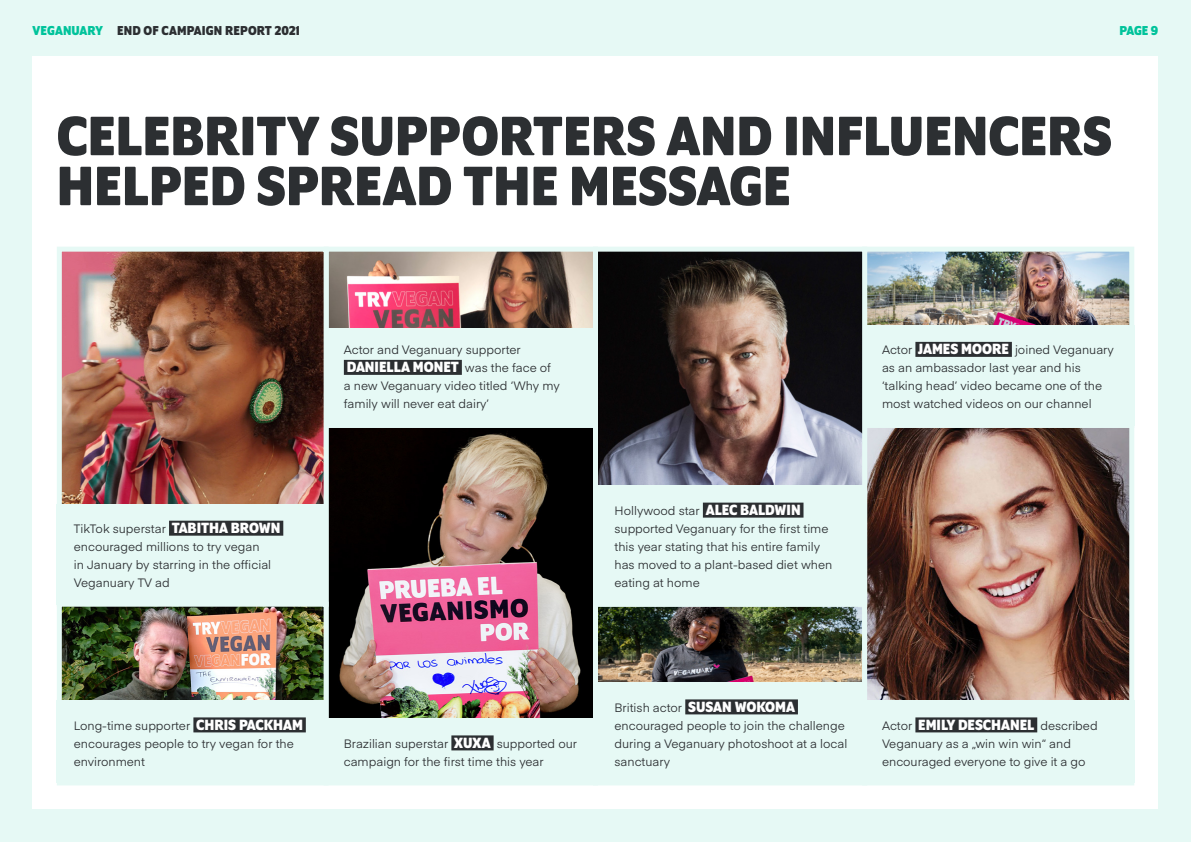
<style>
.page{position:relative;width:1191px;height:842px;background:#e6f9f5}
.page>*{position:absolute;margin:0;border:0;box-sizing:border-box;transform-origin:0 0}
.t1{font:700 60px/50px "Program OT";color:#2c2f32}
.t2{font:700 16px "Program OT";color:#fff}
.t3{font:700 14px "Program OT";letter-spacing:.01em;color:#2c2f32}
.t4{font:700 14px "Program OT";color:#00c39b}
.t5{font:12px/18px "Eina 01";color:#2c2f32}
.s1{color:#00c39b}
.s2{font-family:"Program OT";font-weight:700;font-size:16px;color:#fff}
.s3{font-family:"Eina 01";font-weight:400;font-size:12px;color:#2c2f32}
</style>
<div class="page">
<div style="left:33px;top:57px;width:1125px;height:752px;background:#fff"></div>
<img style="left:599px;top:608px;width:262px;height:74px">
<img style="left:868px;top:429px;width:260px;height:271px">
<div style="left:862px;top:423px;width:272px;height:362px;border:5px solid #e6f9f5"></div>
<img style="left:329px;top:429px;width:263px;height:289px">
<img style="left:330px;top:253px;width:262px;height:75px">
<div style="left:324px;top:247px;width:274px;height:181px;border:5px solid #e6f9f5"></div>
<img style="left:868px;top:253px;width:260px;height:72px">
<div style="left:862px;top:247px;width:272px;height:181px;border:5px solid #e6f9f5"></div>
<img style="left:63px;top:253px;width:259px;height:251px">
<div style="left:57px;top:247px;width:271px;height:360px;border:5px solid #e6f9f5"></div>
<img style="left:599px;top:253px;width:262px;height:233px">
<div style="left:593px;top:247px;width:274px;height:360px;border:5px solid #e6f9f5"></div>
<img style="left:63px;top:608px;width:259px;height:92px">
<div style="left:57px;top:602px;width:271px;height:183px;border:5px solid #e6f9f5"></div>
<div style="left:597px;top:682px;width:269px;height:101px;background:#e6f9f5"></div>
<div style="left:685px;top:699px;width:113px;height:15px;background:#2c2f32"></div>
<div style="left:597px;top:486px;width:269px;height:118px;background:#e6f9f5"></div>
<div style="left:703px;top:503px;width:100px;height:15px;background:#2c2f32"></div>
<div style="left:57px;top:700px;width:269px;height:83px;background:#e6f9f5"></div>
<div style="left:193px;top:717px;width:113px;height:15px;background:#2c2f32"></div>
<div style="left:57px;top:504px;width:269px;height:100px;background:#e6f9f5"></div>
<div style="left:169px;top:521px;width:114px;height:15px;background:#2c2f32"></div>
<div style="left:865px;top:700px;width:269px;height:83px;background:#e6f9f5"></div>
<div style="left:915px;top:717px;width:122px;height:15px;background:#2c2f32"></div>
<div style="left:865px;top:325px;width:269px;height:100px;background:#e6f9f5"></div>
<div style="left:915px;top:342px;width:97px;height:15px;background:#2c2f32"></div>
<div style="left:327px;top:718px;width:269px;height:65px;background:#e6f9f5"></div>
<div style="left:451px;top:735px;width:42px;height:15px;background:#2c2f32"></div>
<div style="left:327px;top:328px;width:269px;height:97px;background:#e6f9f5"></div>
<div style="left:344px;top:360px;width:118px;height:15px;background:#2c2f32"></div>
<p class="t3" style="left:33px;top:22px;width:269px"><span class="s1">VEGANUARY</span> END OF CAMPAIGN REPORT 2021</p>
<p class="t4" style="left:1119px;top:22px;width:41px">PAGE 9</p>
<h1 class="t1" style="left:57px;top:110px;width:1057px">CELEBRITY SUPPORTERS AND INFLUENCERS<br>HELPED SPREAD THE MESSAGE</h1>
<p class="t5" style="left:74px;top:519px;width:208px">TikTok superstar <span class="s2">TABITHA BROWN </span>encouraged millions to try vegan<br>in January by starring in the official<br>Veganuary TV ad</p>
<p class="t5" style="left:344px;top:340px;width:178px">Actor and Veganuary supporter</p>
<h2 class="t2" style="left:347px;top:358px;width:206px">DANIELLA MONET <span class="s3">was the face of</span></h2>
<p class="t5" style="left:344px;top:376px;width:218px">a new Veganuary video titled ‘Why my family will never eat dairy’</p>
<p class="t5" style="left:614px;top:501px;width:219px">Hollywood star <span class="s2">ALEC BALDWIN </span>supported Veganuary for the first time this year stating that his entire family has moved to a plant-based diet when eating at home</p>
<p class="t5" style="left:882px;top:340px;width:233px">Actor <span class="s2">JAMES MOORE</span> joined Veganuary as an ambassador last year and his ‘talking head’ video became one of the most watched videos on our channel</p>
<p class="t5" style="left:74px;top:716px;width:231px">Long-time supporter <span class="s2">CHRIS PACKHAM </span>encourages people to try vegan for the environment</p>
<p class="t5" style="left:344px;top:734px;width:235px">Brazilian superstar <span class="s2">XUXA</span> supported our campaign for the first time this year</p>
<p class="t5" style="left:614px;top:698px;width:234px">British actor <span class="s2">SUSAN WOKOMA </span>encouraged people to join the challenge during a Veganuary photoshoot at a local sanctuary</p>
<p class="t5" style="left:882px;top:716px;width:217px">Actor <span class="s2">EMILY DESCHANEL</span> described<br>Veganuary as a „win win win“ and encouraged everyone to give it a go</p>
</div>
